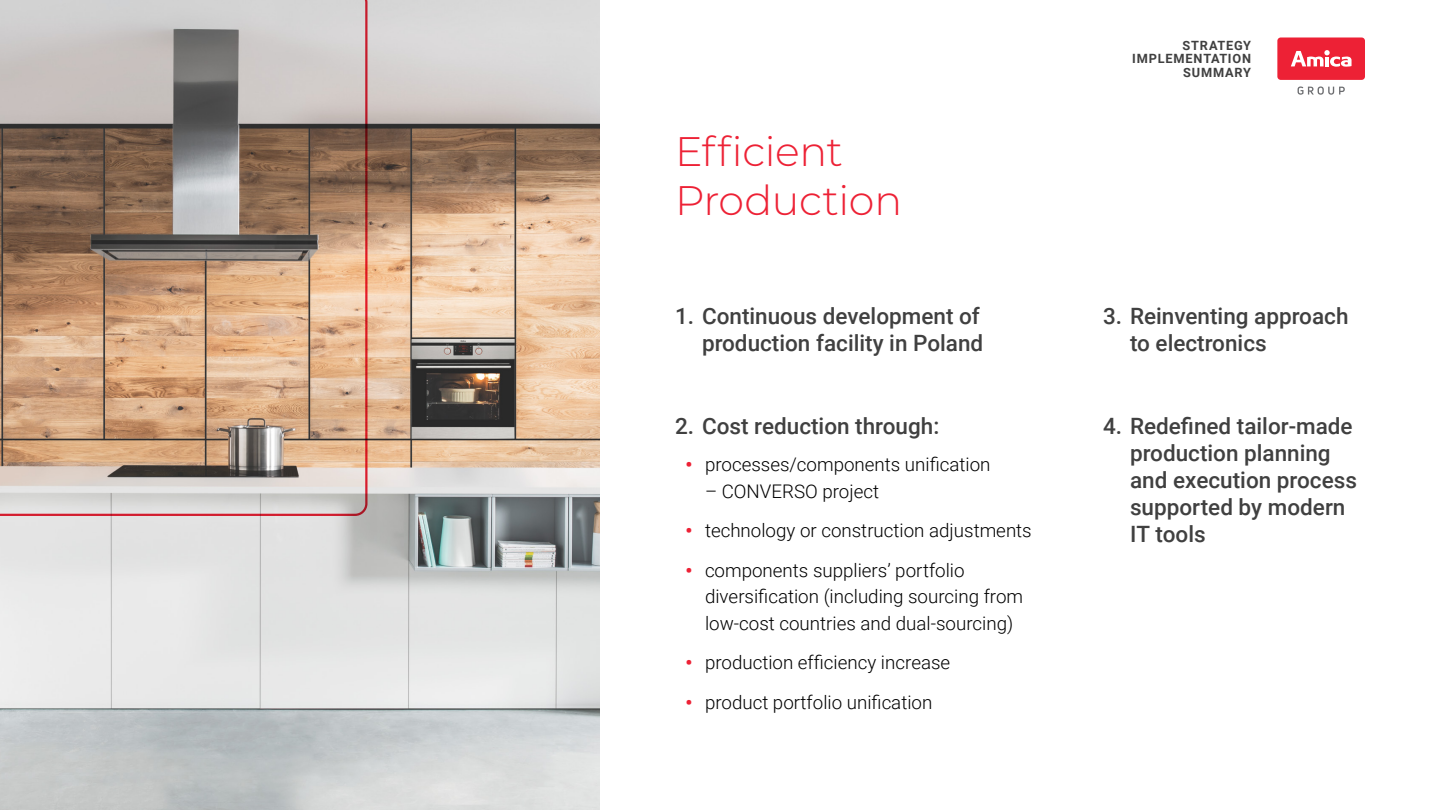
<style>
.page{position:relative;width:1440px;height:810px;background:#fff}
.page>*{position:absolute;margin:0;border:0;box-sizing:border-box;transform-origin:0 0}
.ST_03_TYTUL_1{font:300 41.25px/49.5px "Montserrat";letter-spacing:-.005em;color:#ed2135}
.ST_05_TYTUL_00_00{font:500 22.5px/27px "Roboto";color:#404040}
.t1{font:300 18.75px/26.2px "Roboto";color:#000}
.t2{font:700 12.75px/13.5px "Roboto";letter-spacing:.06em;color:#404040;text-align:right}
.s1{font-weight:900;color:#ed2135}
</style>
<div class="page">
<img style="left:0;top:0;width:600px;height:810px">
<svg style="left:0;top:0;width:368px;height:516px;background:#b79d8a"></svg>
<div style="left:1277px;top:38px;width:88px;height:42px;background:#ed2135;border-radius:3px"></div>
<svg style="left:1291px;top:50px;width:61px;height:17px"></svg>
<svg style="left:1298px;top:86px;width:47px;height:9px"></svg>
<p class="ST_03_TYTUL_1" style="left:675px;top:125px;width:229px">Efficient<br>Production</p>
<p class="ST_05_TYTUL_00_00" style="left:675px;top:301px;width:310px;text-align:right">1. Continuous development of production facility in Poland</p>
<p class="ST_05_TYTUL_00_00" style="left:675px;top:411px;width:266px">2. Cost reduction through:</p>
<p class="t1" style="left:686px;top:451px;width:307px"><span class="s1">•</span> processes/components unification</p>
<p class="t1" style="left:705px;top:477px;width:176px">– CONVERSO project</p>
<p class="t1" style="left:686px;top:517px;width:348px"><span class="s1">•</span> technology or construction adjustments</p>
<p class="t1" style="left:705px;top:557px;width:320px;text-indent:-20px"><span class="s1">•</span> components suppliers’ portfolio diversification (including sourcing from low-cost countries and dual-sourcing)</p>
<p class="t1" style="left:686px;top:649px;width:266px"><span class="s1">•</span> production efficiency increase</p>
<p class="t1" style="left:686px;top:689px;width:248px"><span class="s1">•</span> product portfolio unification</p>
<p class="t2" style="left:1132px;top:38px;width:120px">STRATEGY<br>IMPLEMENTATION<br>SUMMARY</p>
<p class="ST_05_TYTUL_00_00" style="left:1130px;top:301px;width:220px;text-indent:-27px">3. Reinventing approach to electronics</p>
<p class="ST_05_TYTUL_00_00" style="left:1130px;top:411px;width:228px;text-indent:-27px">4. Redefined tailor-made production planning and execution process supported by modern<br>IT tools</p>
</div>
